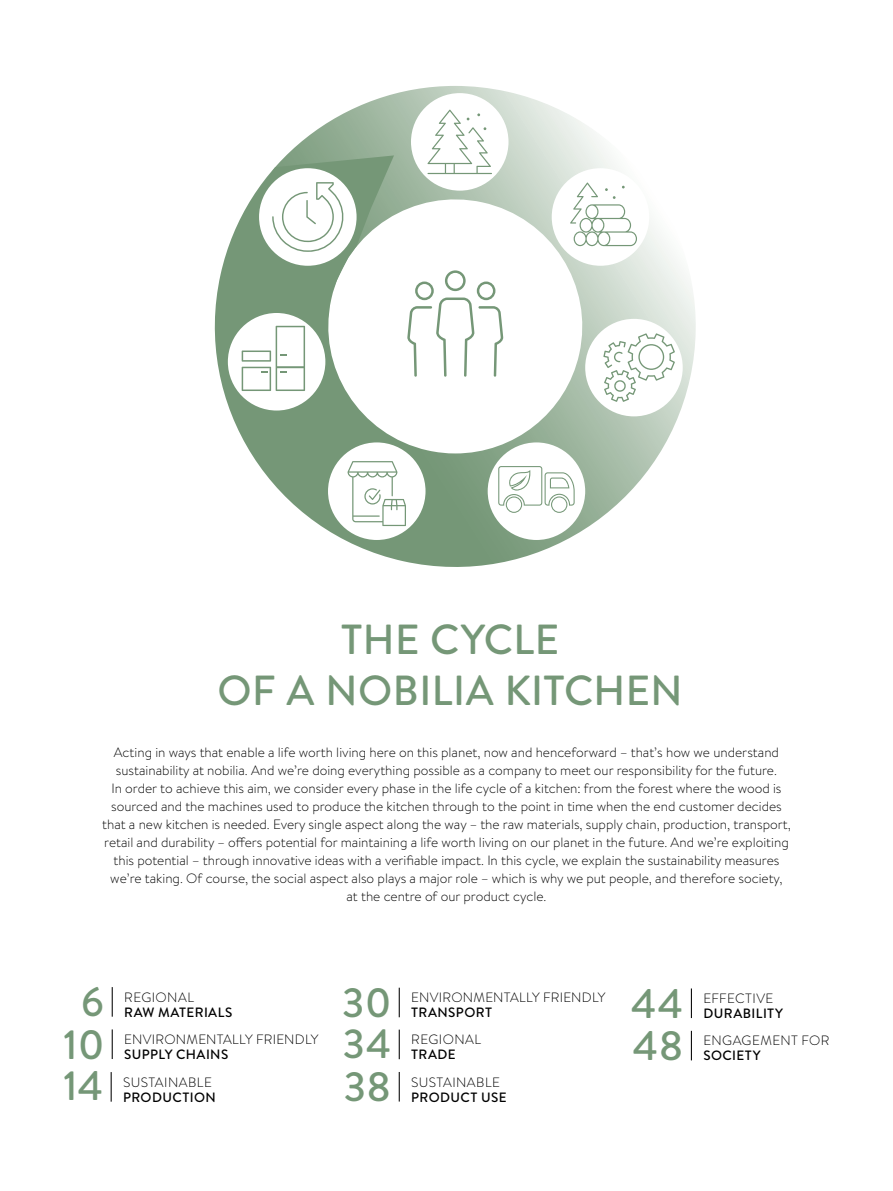
<style>
.page{position:relative;width:893px;height:1191px;background:#fff}
.page>*{position:absolute;margin:0;border:0;box-sizing:border-box;transform-origin:0 0}
.t1{font:500 42px/51px "Brandon Text";letter-spacing:.01em;color:#759777;text-align:center}
.t2{font:500 40.8px "Brandon Text";letter-spacing:.01em;color:#759777}
.t3{font:500 40.5px "Brandon Text";color:#759777}
.t4{font:300 13.5px/18px "Brandon Text";color:#000;text-align:center}
.t5{font:500 13.5px "Brandon Text";letter-spacing:.03em;color:#000}
.t6{font:300 13.5px "Brandon Text";letter-spacing:.03em;color:#000}
.t7{font:300 13.5px "Brandon Text";letter-spacing:.02em;color:#000}
.t8{font:300 13.5px "Brandon Text";letter-spacing:.025em;color:#000}
</style>
<div class="page">
<hr style="left:112px;top:1029px;width:1px;height:30px;background:#000">
<svg style="left:112px;top:987px;width:1px;height:29px"></svg>
<svg style="left:111px;top:1072px;width:1px;height:29px"></svg>
<hr style="left:399px;top:987px;width:1px;height:30px;background:#000">
<svg style="left:399px;top:1072px;width:1px;height:29px"></svg>
<hr style="left:399px;top:1029px;width:1px;height:30px;background:#000">
<hr style="left:691px;top:1030px;width:1px;height:30px;background:#000">
<hr style="left:691px;top:988px;width:1px;height:30px;background:#000">
<svg style="left:214px;top:86px;width:482px;height:481px"></svg>
<svg style="left:407px;top:270px;width:96px;height:107px"></svg>
<div style="left:228px;top:313px;width:97px;height:97px;background:#fff;border-radius:50%"></div>
<div style="left:411px;top:93px;width:97px;height:98px;background:#fff;border-radius:50%"></div>
<div style="left:552px;top:168px;width:97px;height:98px;background:#fff;border-radius:50%"></div>
<div style="left:585px;top:319px;width:98px;height:97px;background:#fff;border-radius:50%"></div>
<div style="left:488px;top:442px;width:97px;height:98px;background:#fff;border-radius:50%"></div>
<div style="left:328px;top:442px;width:97px;height:98px;background:#fff;border-radius:50%"></div>
<svg style="left:427px;top:110px;width:65px;height:64px"></svg>
<svg style="left:570px;top:182px;width:67px;height:64px"></svg>
<svg style="left:603px;top:333px;width:72px;height:69px"></svg>
<svg style="left:498px;top:466px;width:77px;height:47px"></svg>
<svg style="left:348px;top:461px;width:58px;height:65px"></svg>
<svg style="left:216px;top:155px;width:178px;height:236px"></svg>
<h1 class="t1" style="left:217px;top:613px;width:467px">THE CYCLE<br>OF A NOBILIA KITCHEN</h1>
<p class="t4" style="left:102px;top:743px;width:690px">Acting in ways that enable a life worth living here on this planet, now and henceforward – that’s how we understand sustainability at nobilia. And we’re doing everything possible as a company to meet our responsibility for the future.<br>In order to achieve this aim, we consider every phase in the life cycle of a kitchen: from the forest where the wood is sourced and the machines used to produce the kitchen through to the point in time when the end customer decides that a new kitchen is needed. Every single aspect along the way – the raw materials, supply chain, production, transport, retail and durability – offers potential for maintaining a life worth living on our planet in the future. And we’re exploiting this potential – through innovative ideas with a verifiable impact. In this cycle, we explain the sustainability measures we’re taking. Of course, the social aspect also plays a major role – which is why we put people, and therefore society,<br>at the centre of our product cycle.</p>
<h3 class="t3" style="left:81px;top:974px;width:25px">6</h3>
<p class="t6" style="left:124px;top:987px;width:71px">REGIONAL</p>
<p class="t5" style="left:124px;top:1002px;width:110px">RAW MATERIALS</p>
<h2 class="t2" style="left:342px;top:974px;width:51px">30</h2>
<p class="t7" style="left:411px;top:988px;width:196px">ENVIRONMENTALLY FRIENDLY</p>
<p class="t5" style="left:411px;top:1003px;width:82px">TRANSPORT</p>
<h2 class="t2" style="left:631px;top:975px;width:54px">44</h2>
<p class="t8" style="left:703px;top:989px;width:71px">EFFECTIVE</p>
<p class="t5" style="left:703px;top:1004px;width:81px">DURABILITY</p>
<h2 class="t2" style="left:63px;top:1016px;width:43px">10</h2>
<p class="t7" style="left:124px;top:1030px;width:196px">ENVIRONMENTALLY FRIENDLY</p>
<p class="t5" style="left:124px;top:1045px;width:106px">SUPPLY CHAINS</p>
<h3 class="t3" style="left:342px;top:1016px;width:50px">34</h3>
<p class="t6" style="left:411px;top:1030px;width:71px">REGIONAL</p>
<p class="t5" style="left:411px;top:1045px;width:46px">TRADE</p>
<h2 class="t2" style="left:633px;top:1018px;width:52px">48</h2>
<p class="t6" style="left:703px;top:1031px;width:128px">ENGAGEMENT FOR</p>
<p class="t5" style="left:703px;top:1046px;width:59px">SOCIETY</p>
<h2 class="t2" style="left:63px;top:1058px;width:42px">14</h2>
<p class="t6" style="left:123px;top:1072px;width:90px">SUSTAINABLE</p>
<p class="t5" style="left:123px;top:1087px;width:94px">PRODUCTION</p>
<h2 class="t2" style="left:343px;top:1059px;width:49px">38</h2>
<p class="t6" style="left:411px;top:1072px;width:90px">SUSTAINABLE</p>
<p class="t5" style="left:411px;top:1087px;width:97px">PRODUCT USE</p>
</div>
